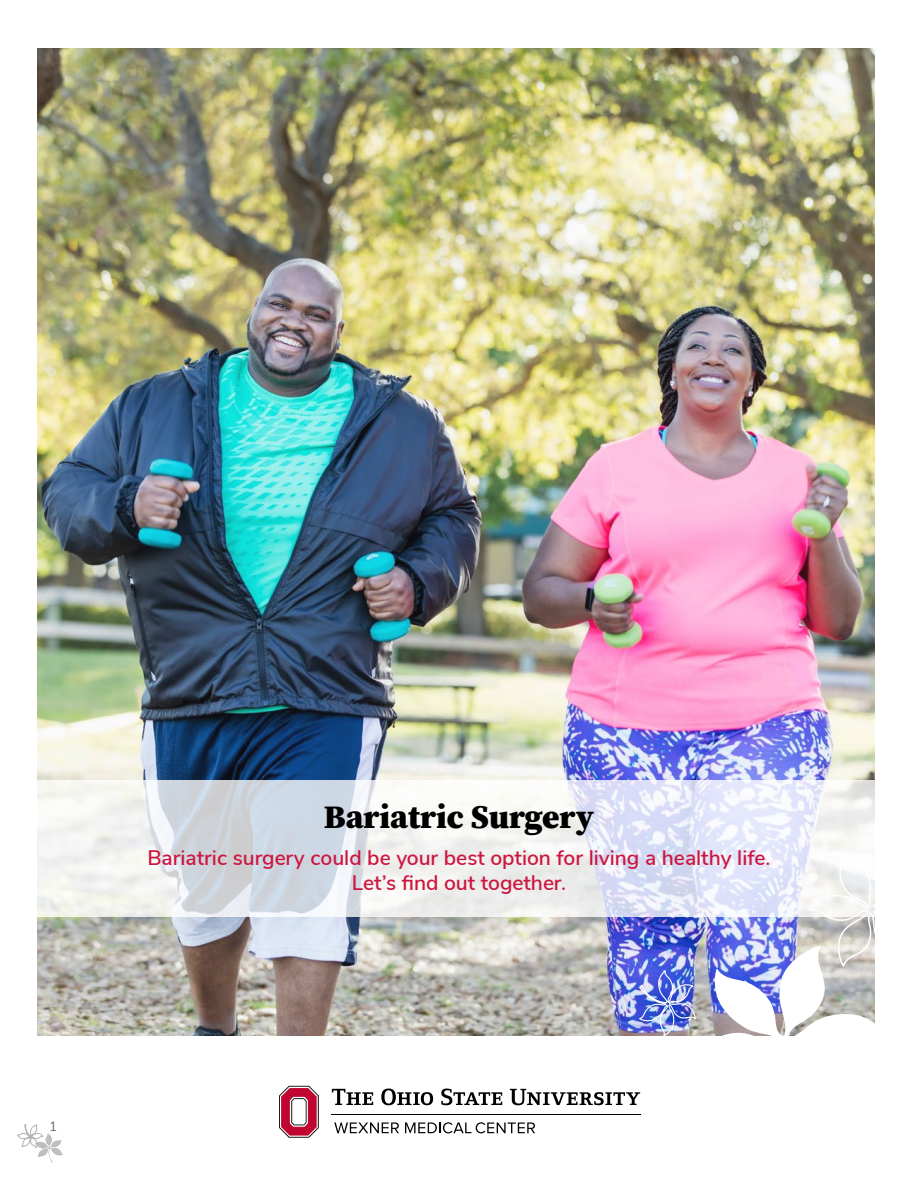
<style>
.page{position:relative;width:918px;height:1188px;background:#fff}
.page>*{position:absolute;margin:0;border:0;box-sizing:border-box;transform-origin:0 0}
.t1{font:900 33px "Buckeye Serif 2";color:#000}
.Tagline_1{font:21px/25.2px "Buckeye Sans 2 Semi Bold 2";color:#cd163f;text-align:center}
.t2{font:13.5px "Buckeye Sans 2";color:#6d6e71}
.s1{font-family:"Buckeye Sans 2";font-weight:600}
</style>
<div class="page">
<svg style="left:17px;top:1124px;width:46px;height:39px"></svg>
<img style="left:38px;top:49px;width:837px;height:987px">
<svg style="left:37px;top:781px;width:838px;height:136px"></svg>
<svg style="left:279px;top:1086px;width:40px;height:52px"></svg>
<img style="left:332px;top:817px;width:543px;height:317px">
<p class="t2" style="left:49px;top:1118px;width:10px">1</p>
<h1 class="t1" style="left:324px;top:798px;width:272px">Bariatric Surgery</h1>
<h2 class="Tagline_1" style="left:147px;top:845px;width:625px">Bariatric surgery could be your best option for living a healthy life.<br><span class="s1">Let’s find out together.</span></h2>
</div>
